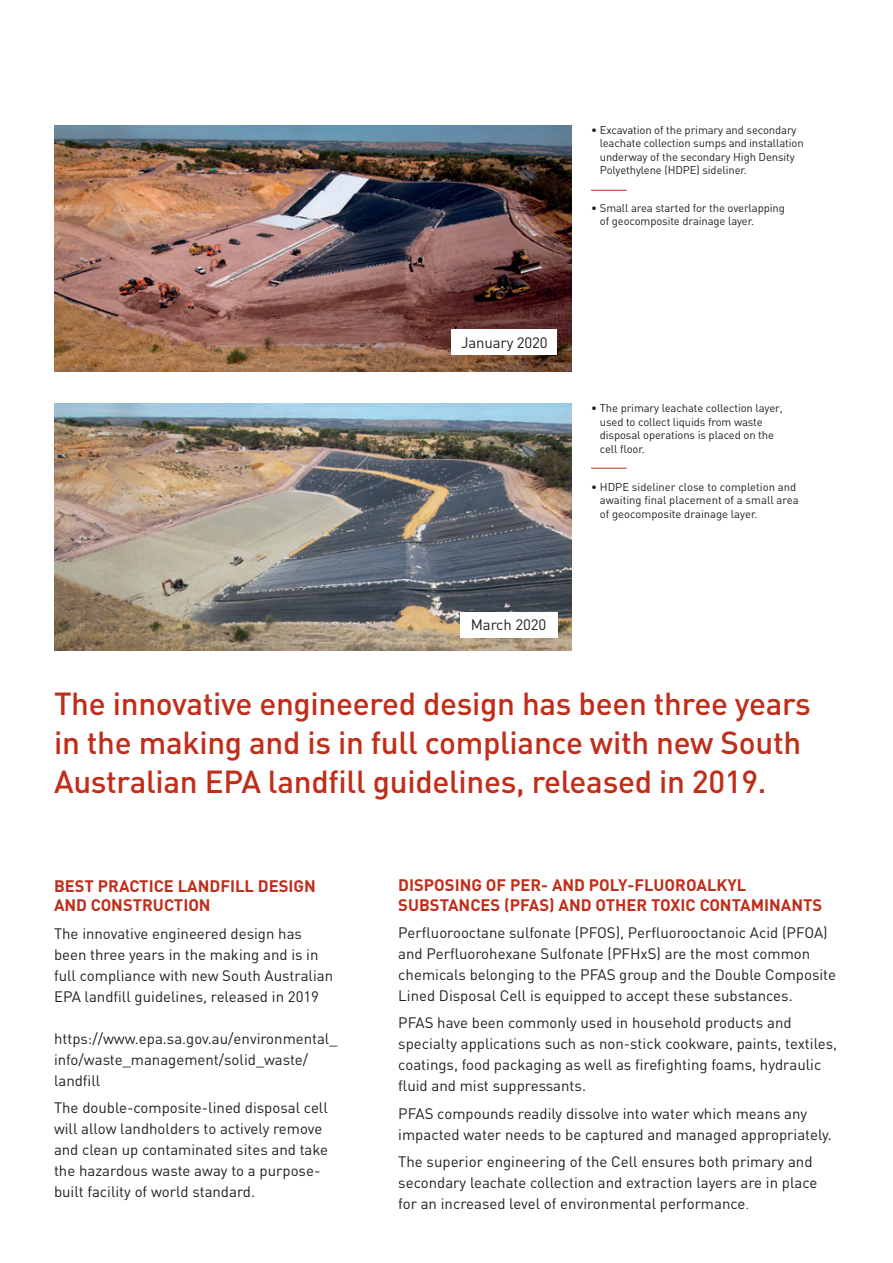
<style>
.page{position:relative;width:893px;height:1263px;background:#fff}
.page>*{position:absolute;margin:0;border:0;box-sizing:border-box;transform-origin:0 0}
.t1{font:500 31.5px/39px "DIN";letter-spacing:-.01em;color:#c02d19}
.t2{font:700 16.5px/19.5px "DIN";color:#c02d19}
.t3{font:15px/21px "DIN";color:#231f20}
.t4{font:11.25px/13.5px "DIN";letter-spacing:-.01em;color:#231f20}
.s1{font-weight:300;font-size:14.25px}
</style>
<div class="page">
<img style="left:54px;top:125px;width:518px;height:247px">
<img style="left:54px;top:404px;width:518px;height:246px">
<div style="left:460px;top:612px;width:97px;height:25px;background:#fff"></div>
<div style="left:452px;top:330px;width:105px;height:25px;background:#fff"></div>
<hr style="left:591px;top:190px;width:36px;height:1px;background:#c02d19">
<hr style="left:591px;top:468px;width:36px;height:1px;background:#c02d19">
<p class="t4" style="left:600px;top:123px;width:205px;text-indent:-9px">• Excavation of the primary and secondary leachate collection sumps and installation underway of the secondary High Density Polyethylene (HDPE) sideliner.</p>
<p class="t3" style="left:461px;top:332px;width:88px">January 2020</p>
<p class="t3" style="left:471px;top:615px;width:77px">March 2020</p>
<p class="t4" style="left:600px;top:201px;width:186px;text-indent:-9px">• Small area started for the overlapping of geocomposite drainage layer.</p>
<p class="t4" style="left:600px;top:402px;width:184px;text-indent:-9px">• The primary leachate collection layer, used to collect liquids from waste disposal operations is placed on the cell floor.</p>
<p class="t4" style="left:600px;top:480px;width:200px;text-indent:-9px">• HDPE sideliner close to completion and awaiting final placement of a small area of geocomposite drainage layer.</p>
<h1 class="t1" style="left:54px;top:682px;width:758px">The innovative engineered design has been three years in the making and is in full compliance with new South<br>Australian EPA landfill guidelines, released in 2019.</h1>
<p class="t2" style="left:54px;top:875px;width:263px">BEST PRACTICE LANDFILL DESIGN<br>AND CONSTRUCTION</p>
<p class="t3" style="left:54px;top:923px;width:281px">The innovative engineered design has been three years in the making and is in full compliance with new South Australian EPA landfill guidelines, released in 2019</p>
<p class="t3" style="left:54px;top:1028px;width:285px">https://www.epa.sa.gov.au/environmental_ info/waste_management/solid_waste/ landfill</p>
<p class="t3" style="left:54px;top:1097px;width:276px">The double-composite-lined disposal cell will allow landholders to actively remove and clean up contaminated sites and take the hazardous waste away to a purpose&shy;built facility of world standard.</p>
<p class="t2" style="left:398px;top:875px;width:425px">DISPOSING OF PER- AND POLY-FLUOROALKYL<br>SUBSTANCES (PFAS) AND OTHER TOXIC CONTAMINANTS</p>
<p class="t3" style="left:398px;top:922px;width:439px">Perfluorooctane sulfonate (PFOS), Perfluorooctanoic Acid (PFOA) and Perfluorohexane Sulfonate (PFHxS) are the most common chemicals belonging to the PFAS group and the Double Composite Lined Disposal Cell is equipped to accept these substances.</p>
<p class="t3" style="left:398px;top:1012px;width:440px">PFAS have been commonly used in household products and specialty applications such as non-stick cookware, paints, textiles, coatings, food packaging as well as firefighting foams, hydraulic fluid and mist suppressants.</p>
<p class="t3" style="left:398px;top:1103px;width:435px">PFAS compounds readily dissolve into water which means any impacted water needs to be captured and managed appropriately.</p>
<p class="t3" style="left:398px;top:1151px;width:421px">The superior engineering of the Cell ensures both primary and secondary leachate collection and extraction layers are in place for an increased level of environmental performance<span class="s1">.</span></p>
</div>
